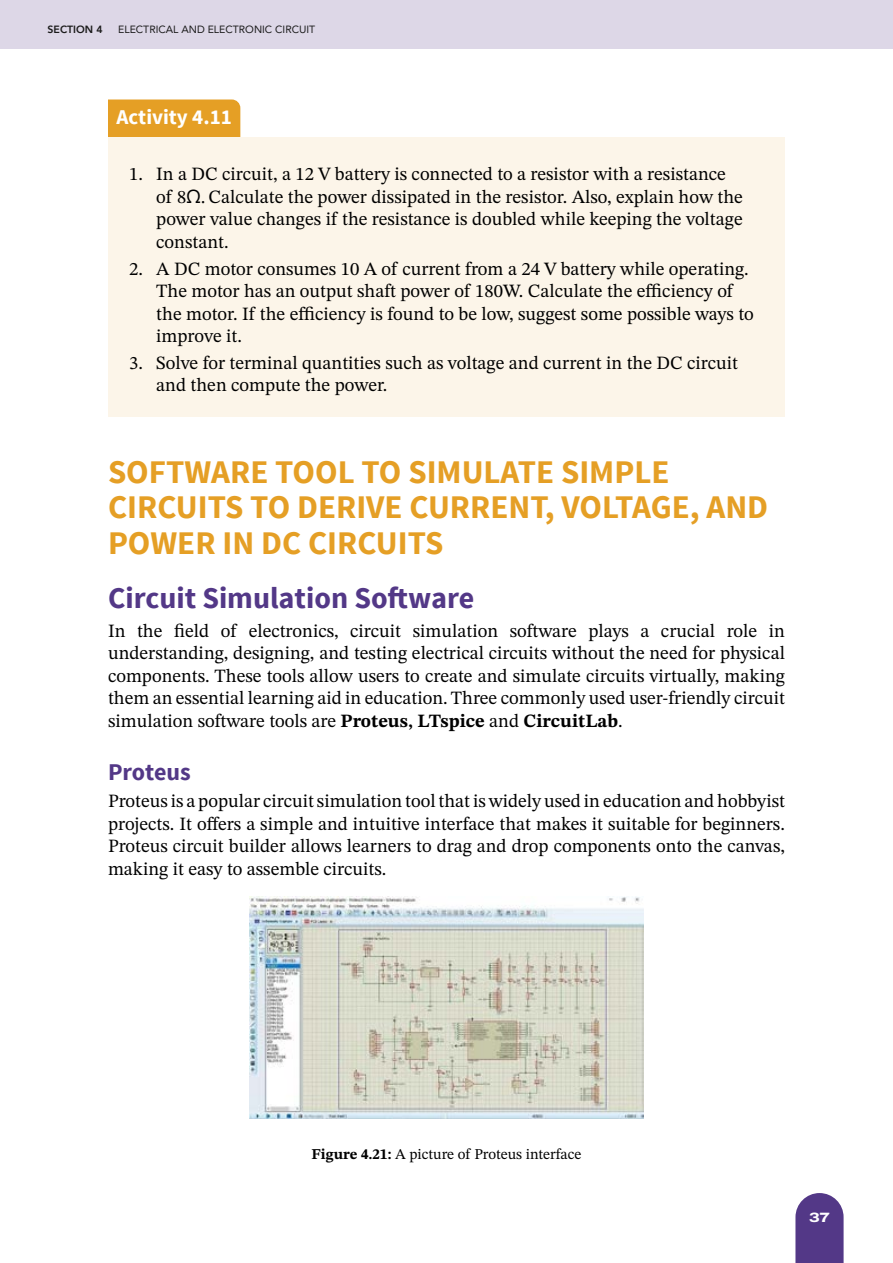
<style>
.page{position:relative;width:893px;height:1263px;background:#fff}
.page>*{position:absolute;margin:0;border:0;box-sizing:border-box;transform-origin:0 0}
.t1{font:700 33px/35.5px "Source Sans Pro";color:#e59f25}
.t2{font:700 30px "Source Sans Pro";color:#533887}
.t3{font:700 24px "Source Sans Pro";color:#533887}
.t4{font:700 21px "Source Sans Pro";color:#fff}
.t5{font:18.75px/22.5px "STIX Two Text";color:#000}
.t6{font:15px "STIX Two Text";color:#000}
.t7{font:800 13.5px "Archivo Expanded";color:#fff}
.t8{font:10.5px "Avenir";color:#1a1a1a}
.t9{font:800 10.5px "Avenir";color:#1a1a1a}
.s1{font-family:"Gadugi"}
.s2{font-family:"Gill Sans"}
.s3{font-weight:700}
</style>
<div class="page">
<div style="left:0;top:0;width:893px;height:49px;background:#ddd7e7"></div>
<svg style="left:795px;top:1193px;width:49px;height:70px;background:#624a92"></svg>
<div style="left:108px;top:99px;width:132px;height:38px;background:#e59f25"></div>
<div style="left:108px;top:137px;width:677px;height:136px;background:#fcf5e9"></div>
<div style="left:108px;top:231px;width:677px;height:137px;background:#fcf5e9"></div>
<div style="left:108px;top:325px;width:677px;height:92px;background:#fcf5e9"></div>
<img style="left:249px;top:897px;width:395px;height:221px">
<p class="t9" style="left:48px;top:21px;width:57px">SECTION 4</p>
<p class="t8" style="left:118px;top:21px;width:199px">ELECTRICAL AND ELECTRONIC CIRCUIT</p>
<p class="t4" style="left:117px;top:103px;width:117px">Activity 4.11</p>
<p class="t5" style="left:156px;top:163px;width:588px;text-indent:-27px">1. In a DC circuit, a 12 V battery is connected to a resistor with a resistance of 8<span class="s1">ᘯ</span><span class="s2">.</span> Calculate the power dissipated in the resistor. Also, explain how the power value changes if the resistance is doubled while keeping the voltage constant.</p>
<p class="t5" style="left:156px;top:257px;width:599px;text-indent:-27px">2. A DC motor consumes 10 A of current from a 24 V battery while operating.<br>The motor has an output shaft power of 180W. Calculate the efficiency of the motor. If the efficiency is found to be low, suggest some possible ways to improve it.</p>
<p class="t5" style="left:156px;top:351px;width:583px;text-indent:-27px">3. Solve for terminal quantities such as voltage and current in the DC circuit and then compute the power.</p>
<h1 class="t1" style="left:108px;top:455px;width:662px">SOFTWARE TOOL TO SIMULATE SIMPLE<br>CIRCUITS TO DERIVE CURRENT, VOLTAGE, AND<br>POWER IN DC CIRCUITS</h1>
<h2 class="t2" style="left:108px;top:579px;width:368px">Circuit Simulation Software</h2>
<p class="t5" style="left:108px;top:619px;width:678px;text-align:justify">In the field of electronics, circuit simulation software plays a crucial role in understanding, designing, and testing electrical circuits without the need for physical components. These tools allow users to create and simulate circuits virtually, making them an essential learning aid in education. Three commonly used user-friendly circuit simulation software tools are <span class="s3">Proteus, LTspice</span> and <span class="s3">CircuitLab</span>.</p>
<p class="t3" style="left:108px;top:757px;width:84px">Proteus</p>
<p class="t5" style="left:108px;top:789px;width:678px;text-align:justify">Proteus is a popular circuit simulation tool that is widely used in education and hobbyist projects. It offers a simple and intuitive interface that makes it suitable for beginners.<br>Proteus circuit builder allows learners to drag and drop components onto the canvas, making it easy to assemble circuits.</p>
<p class="t6" style="left:312px;top:1143px;width:271px"><span class="s3">Figure 4.21:</span> A picture of Proteus interface</p>
<p class="t7" style="left:809px;top:1207px;width:22px">37</p>
</div>
